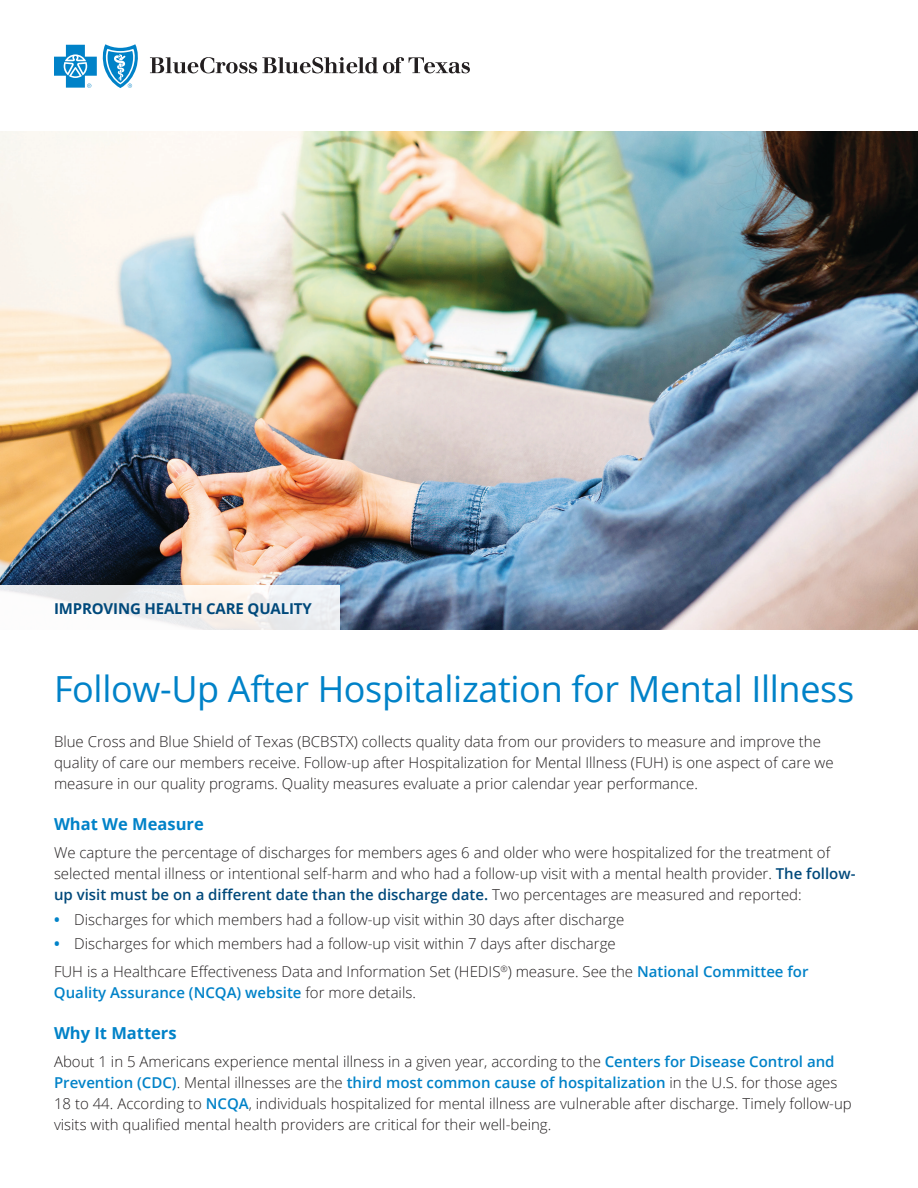
<style>
.page{position:relative;width:918px;height:1188px;background:#fff}
.page>*{position:absolute;margin:0;border:0;box-sizing:border-box;transform-origin:0 0}
.t1{font:36px "Open Sans";letter-spacing:-.01em;color:#0082c8}
.t2{font:700 16.5px "Open Sans";color:#0082c8}
.t3{font:300 15px/21px "Open Sans";color:#231f20}
.t4{font:600 15px "Open Sans";color:#0082c8}
.t5{font:700 15px "Open Sans";letter-spacing:-.01em;color:#00497b}
.s1{font-weight:600;color:#00497b}
.s2{font-weight:700;color:#0082c8}
.s3{font-weight:600;color:#0082c8}
.s4{font-weight:300;color:#231f20}
</style>
<div class="page">
<img style="left:0;top:132px;width:918px;height:498px">
<svg style="left:0;top:585px;width:340px;height:45px"></svg>
<svg style="left:150px;top:57px;width:320px;height:16px"></svg>
<svg style="left:54px;top:44px;width:84px;height:44px"></svg>
<p class="t5" style="left:54px;top:598px;width:259px">IMPROVING HEALTH CARE QUALITY</p>
<h1 class="t1" style="left:54px;top:664px;width:802px">Follow-Up After Hospitalization for Mental Illness</h1>
<p class="t3" style="left:54px;top:731px;width:781px">Blue Cross and Blue Shield of Texas (BCBSTX) collects quality data from our providers to measure and improve the quality of care our members receive. Follow-up after Hospitalization for Mental Illness (FUH) is one aspect of care we measure in our quality programs. Quality measures evaluate a prior calendar year performance.</p>
<p class="t2" style="left:54px;top:813px;width:151px">What We Measure</p>
<p class="t3" style="left:54px;top:842px;width:803px">We capture the percentage of discharges for members ages 6 and older who were hospitalized for the treatment of selected mental illness or intentional self-harm and who had a follow-up visit with a mental health provider. <span class="s1">The follow&shy;up visit must be on a different date than the discharge date.</span> Two percentages are measured and reported:</p>
<p class="t3" style="left:54px;top:909px;width:572px"><span class="s2">•</span> Discharges for which members had a follow-up visit within 30 days after discharge</p>
<p class="t3" style="left:54px;top:930px;width:756px;line-height:27.8px"><span class="s2">•</span> Discharges for which members had a follow-up visit within 7 days after discharge<br>FUH is a Healthcare Effectiveness Data and Information Set (HEDIS<sup>®</sup>) measure. See the <span class="s3">National Committee for</span></p>
<p class="t4" style="left:54px;top:982px;width:363px">Quality Assurance (NCQA) website <span class="s4">for more details.</span></p>
<p class="t2" style="left:54px;top:1022px;width:124px">Why It Matters</p>
<p class="t3" style="left:54px;top:1051px;width:799px">About 1 in 5 Americans experience mental illness in a given year, according to the <span class="s3">Centers for Disease Control and Prevention (CDC)</span>. Mental illnesses are the <span class="s3">third most common cause of hospitalization</span> in the U.S. for those ages 18 to 44. According to <span class="s3">NCQA</span>, individuals hospitalized for mental illness are vulnerable after discharge. Timely follow-up visits with qualified mental health providers are critical for their well-being.</p>
</div>
